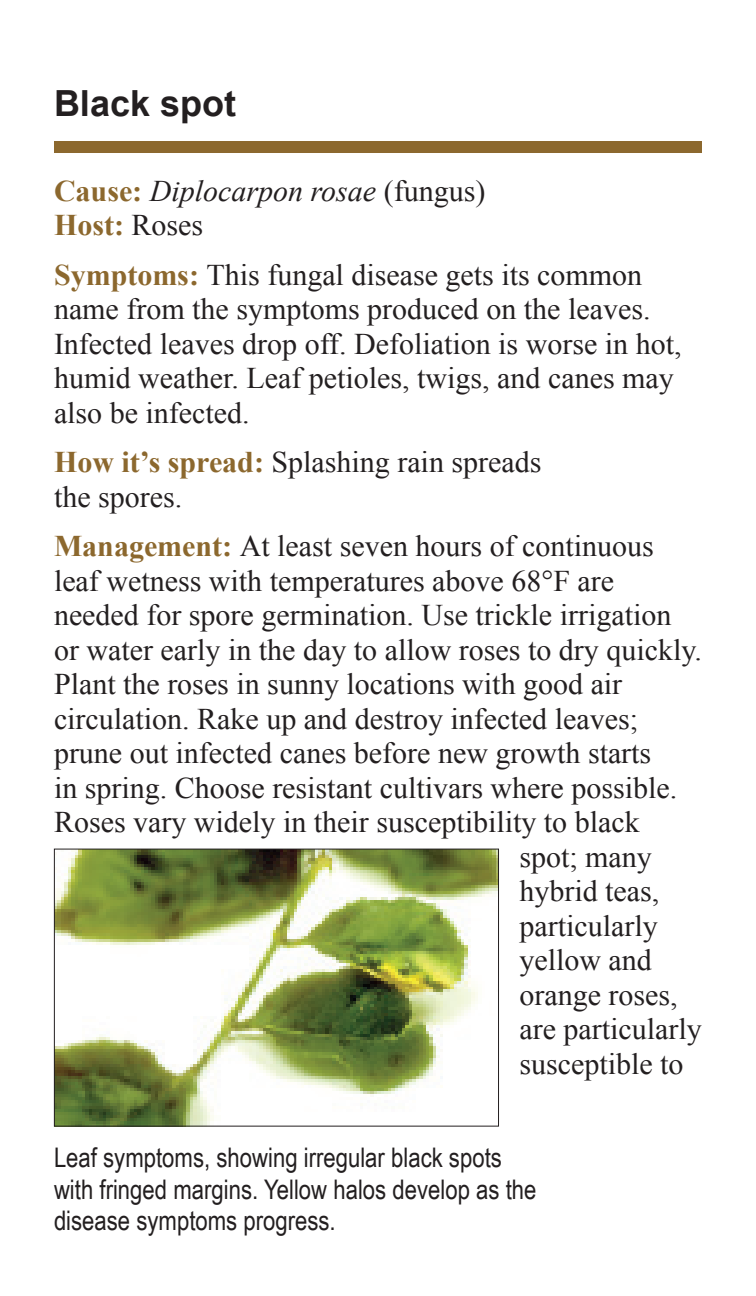
<style>
.page{position:relative;width:756px;height:1296px;background:#fff}
.page>*{position:absolute;margin:0;border:0;box-sizing:border-box;transform-origin:0 0}
.Guide_Header{font:700 36px "Arial";color:#231f20}
.Guide_text{font:30px/34.5px "Times New Roman";color:#231f20}
.Guide_text-2{font:italic 30px "Times New Roman";color:#231f20}
.Guide_text-3{font:700 30px "Times New Roman";color:#8c682e}
.Guide_Caption{font:27px/31.5px "Arial Narrow";color:#231f20}
.s1{font-weight:700;font-style:normal;color:#8c682e}
.s2{font-style:normal}
.s3{font-weight:400;color:#231f20}
.s4{font-weight:700;color:#8c682e}
</style>
<div class="page">
<div style="left:54px;top:141px;width:648px;height:12px;background:#8c682e"></div>
<img style="left:56px;top:851px;width:441px;height:274px">
<div style="left:54px;top:849px;width:445px;height:278px;border:1px solid #231f20"></div>
<p class="Guide_Header" style="left:54px;top:80px;width:184px">Black spot</p>
<p class="Guide_text-2" style="left:54px;top:170px;width:433px"><span class="s1">Cause:</span> Diplocarpon rosae <span class="s2">(fungus)</span></p>
<p class="Guide_text-3" style="left:54px;top:205px;width:151px">Host: <span class="s3">Roses</span></p>
<p class="Guide_text" style="left:54px;top:257px;width:629px"><span class="s4">Symptoms:</span> This fungal disease gets its common name from the symptoms produced on the leaves.<br>Infected leaves drop off. Defoliation is worse in hot, humid weather. Leaf petioles, twigs, and canes may also be infected.</p>
<p class="Guide_text" style="left:54px;top:445px;width:489px"><span class="s4">How it’s spread:</span> Splashing rain spreads the spores.</p>
<p class="Guide_text" style="left:54px;top:529px;width:601px"><span class="s4">Management:</span> At least seven hours of continuous</p>
<p class="Guide_text" style="left:54px;top:563px;width:562px">leaf wetness with temperatures above 68°F are</p>
<p class="Guide_text" style="left:54px;top:598px;width:619px">needed for spore germination. Use trickle irrigation</p>
<p class="Guide_text" style="left:54px;top:632px;width:649px">or water early in the day to allow roses to dry quickly.</p>
<p class="Guide_text" style="left:54px;top:667px;width:570px">Plant the roses in sunny locations with good air</p>
<p class="Guide_text" style="left:54px;top:701px;width:586px">circulation. Rake up and destroy infected leaves;</p>
<p class="Guide_text" style="left:54px;top:736px;width:599px">prune out infected canes before new growth starts</p>
<p class="Guide_text" style="left:54px;top:770px;width:625px">in spring. Choose resistant cultivars where possible.</p>
<p class="Guide_text" style="left:54px;top:805px;width:587px">Roses vary widely in their susceptibility to black</p>
<p class="Guide_text" style="left:519px;top:839px;width:134px">spot; many</p>
<p class="Guide_text" style="left:519px;top:874px;width:141px">hybrid teas,</p>
<p class="Guide_text" style="left:519px;top:908px;width:140px">particularly</p>
<p class="Guide_text" style="left:519px;top:943px;width:134px">yellow and</p>
<p class="Guide_text" style="left:519px;top:977px;width:160px">orange roses,</p>
<p class="Guide_text" style="left:519px;top:1012px;width:184px">are particularly</p>
<p class="Guide_text" style="left:519px;top:1046px;width:166px">susceptible to</p>
<p class="Guide_Caption" style="left:54px;top:1141px;width:484px">Leaf symptoms, showing irregular black spots with fringed margins. Yellow halos develop as the disease symptoms progress.</p>
</div>
